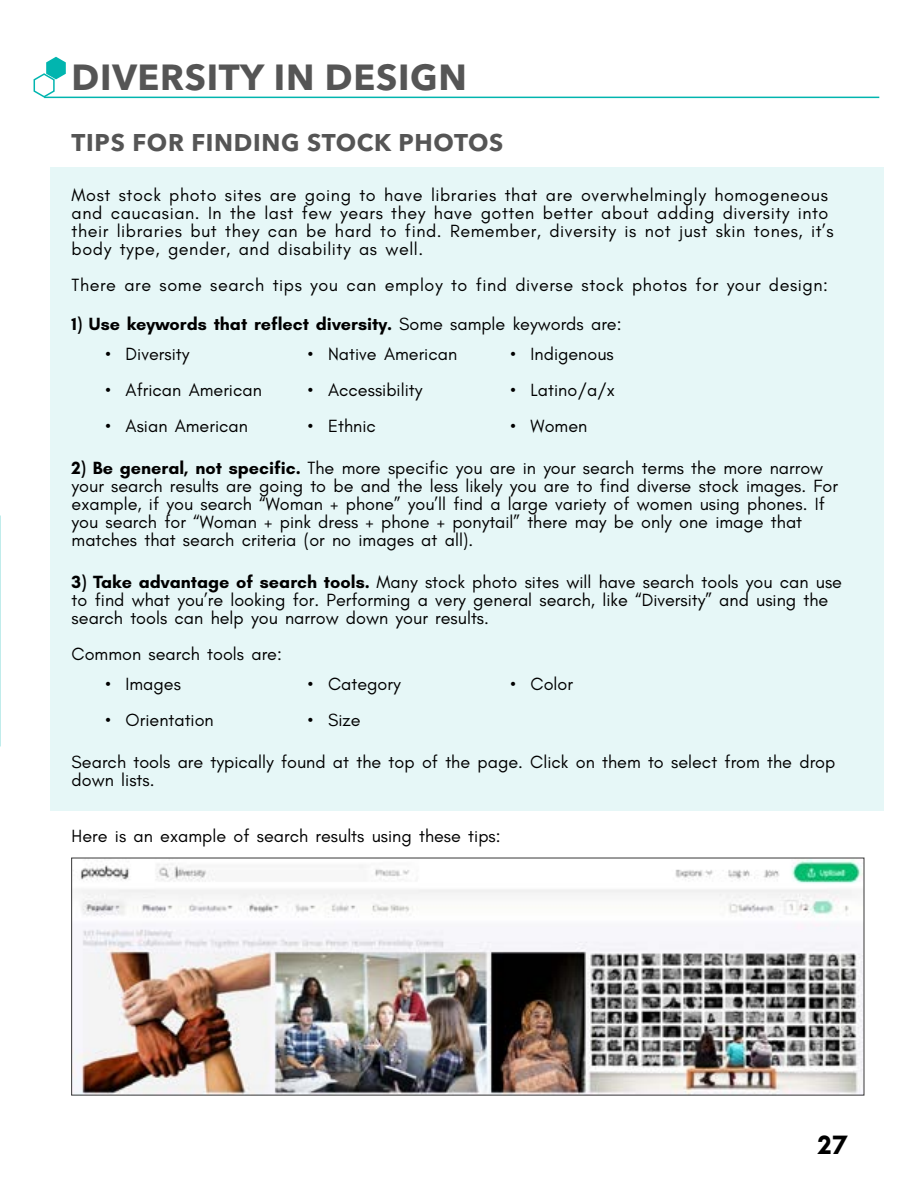
<style>
.page{position:relative;width:918px;height:1188px;background:#fff}
.page>*{position:absolute;margin:0;border:0;box-sizing:border-box;transform-origin:0 0}
.t1{font:700 36px "Avenir Next LT Pro";letter-spacing:.02em;color:#555}
.t2{font:700 27px "Glacial Indifference";color:#000}
.t3{font:700 24px "Avenir Next LT Pro";letter-spacing:.03em;color:#555}
.t4{font:18px/18px "Glacial Indifference";color:#000}
.t5{font:18px/18px "Glacial Indifference";letter-spacing:.03em;color:#000}
.t6{font:700 18px "Glacial Indifference";color:#000}
.s1{font-weight:400}
.s2{font-weight:700}
</style>
<div class="page">
<div style="left:50px;top:167px;width:834px;height:644px;background:#e6f7f7"></div>
<svg style="left:33px;top:57px;width:33px;height:42px"></svg>
<hr style="left:44px;top:97px;width:835px;height:1px;background:#01b5af">
<img style="left:73px;top:860px;width:789px;height:233px">
<h1 class="t1" style="left:72px;top:56px;width:397px">DIVERSITY IN DESIGN</h1>
<h3 class="t3" style="left:72px;top:128px;width:433px">TIPS FOR FINDING STOCK PHOTOS</h3>
<p class="t5" style="left:72px;top:186px;width:764px">Most stock photo sites are going to have libraries that are overwhelmingly homogeneous and caucasian. In the last few years they have gotten better about adding diversity into their libraries but they can be hard to find. Remember, diversity is not just skin tones, it’s body type, gender, and disability as well.</p>
<p class="t5" style="left:72px;top:276px;width:758px">There are some search tips you can employ to find diverse stock photos for your design:</p>
<p class="t6" style="left:72px;top:313px;width:551px">1) Use keywords that reflect diversity. <span class="s1">Some sample keywords are:</span></p>
<p class="t4" style="left:105px;top:345px;width:86px">• Diversity</p>
<p class="t4" style="left:105px;top:381px;width:158px">• African American</p>
<p class="t4" style="left:105px;top:417px;width:144px">• Asian American</p>
<p class="t4" style="left:510px;top:345px;width:105px">• Indigenous</p>
<p class="t4" style="left:510px;top:381px;width:106px">• Latino/a/x</p>
<p class="t4" style="left:510px;top:417px;width:78px">• Women</p>
<p class="t4" style="left:308px;top:345px;width:151px">• Native American</p>
<p class="t4" style="left:308px;top:381px;width:116px">• Accessibility</p>
<p class="t4" style="left:308px;top:417px;width:69px">• Ethnic</p>
<p class="t4" style="left:72px;top:459px;width:768px"><span class="s2">2) Be general, not specific.</span> The more specific you are in your search terms the more narrow your search results are going to be and the less likely you are to find diverse stock images. For example, if you search “Woman + phone” you’ll find a large variety of women using phones. If you search for “Woman + pink dress + phone + ponytail” there may be only one image that matches that search criteria (or no images at all).</p>
<p class="t4" style="left:72px;top:573px;width:772px"><span class="s2">3) Take advantage of search tools.</span> Many stock photo sites will have search tools you can use to find what you’re looking for. Performing a very general search, like “Diversity” and using the search tools can help you narrow down your results.</p>
<p class="t4" style="left:72px;top:645px;width:212px">Common search tools are:</p>
<p class="t4" style="left:105px;top:676px;width:77px">• Images</p>
<p class="t4" style="left:105px;top:712px;width:110px">• Orientation</p>
<p class="t4" style="left:308px;top:676px;width:94px">• Category</p>
<p class="t4" style="left:308px;top:712px;width:54px">• Size</p>
<p class="t4" style="left:510px;top:676px;width:64px">• Color</p>
<p class="t4" style="left:72px;top:753px;width:765px">Search tools are typically found at the top of the page. Click on them to select from the drop down lists.</p>
<p class="t4" style="left:72px;top:827px;width:431px">Here is an example of search results using these tips:</p>
<h2 class="t2" style="left:818px;top:1128px;width:31px">27</h2>
</div>
